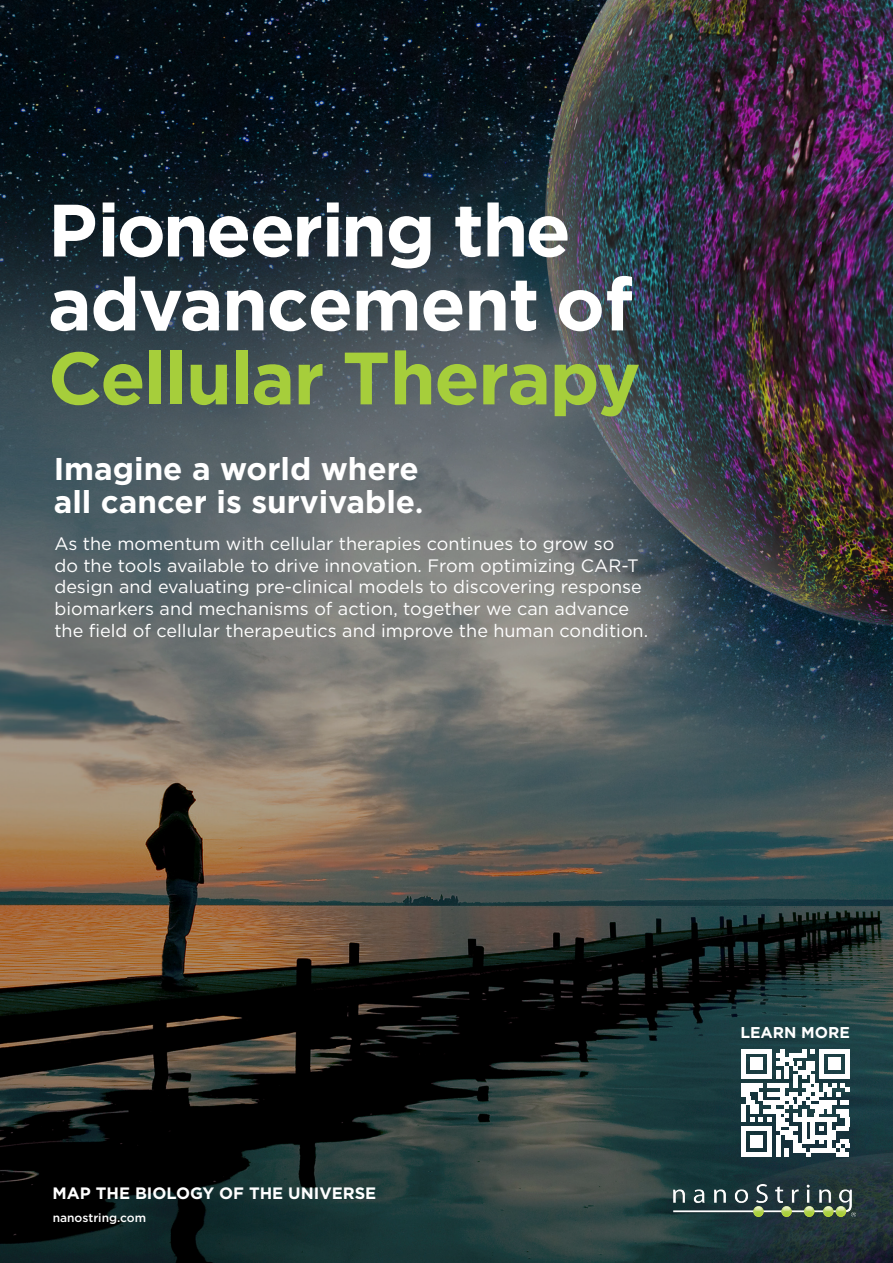
<style>
.page{position:relative;width:893px;height:1263px;background:#fff}
.page>*{position:absolute;margin:0;border:0;box-sizing:border-box;transform-origin:0 0}
.t1{font:700 73.95px/73.9px "Gotham";letter-spacing:-.02em;color:#fff}
.t2{font:700 31.5px/33px "Gotham";color:#fff}
.t3{font:18px/21.6px "Gotham";color:#fff}
.t4{font:700 16.5px "Gotham";color:#fff}
.t5{font:700 15.6px "Gotham";color:#fff}
.t6{font:500 12px "Gotham";color:#fff}
.s1{color:#a6ce3b}
.s2{font-family:"Proxima Nova"}
</style>
<div class="page">
<img style="left:0;top:0;width:893px;height:1263px">
<img style="left:673px;top:1184px;width:183px;height:32px">
<svg style="left:742px;top:1049px;width:107px;height:107px"></svg>
<hr style="left:742px;top:1152px;width:30px;height:4px;background:#fff">
<div style="left:750px;top:1135px;width:13px;height:13px;background:#fff"></div>
<p class="t1" style="left:48px;top:193px;width:594px">Pioneering the advancement of<br><span class="s1">Cellular Therapy</span></p>
<p class="t2" style="left:54px;top:452px;width:371px">Imagine a world where all cancer is survivable<span class="s2">.</span></p>
<p class="t3" style="left:54px;top:533px;width:595px">As the momentum with cellular therapies continues to grow so<br>do the tools available to drive innovation. From optimizing CAR-T design and evaluating pre-clinical models to discovering response biomarkers and mechanisms of action, together we can advance the field of cellular therapeutics and improve the human condition.</p>
<p class="t4" style="left:52px;top:1182px;width:325px">MAP THE BIOLOGY OF THE UNIVERSE</p>
<p class="t6" style="left:53px;top:1210px;width:95px">nanostring.com</p>
<p class="t5" style="left:740px;top:1022px;width:111px">LEARN MORE</p>
</div>
